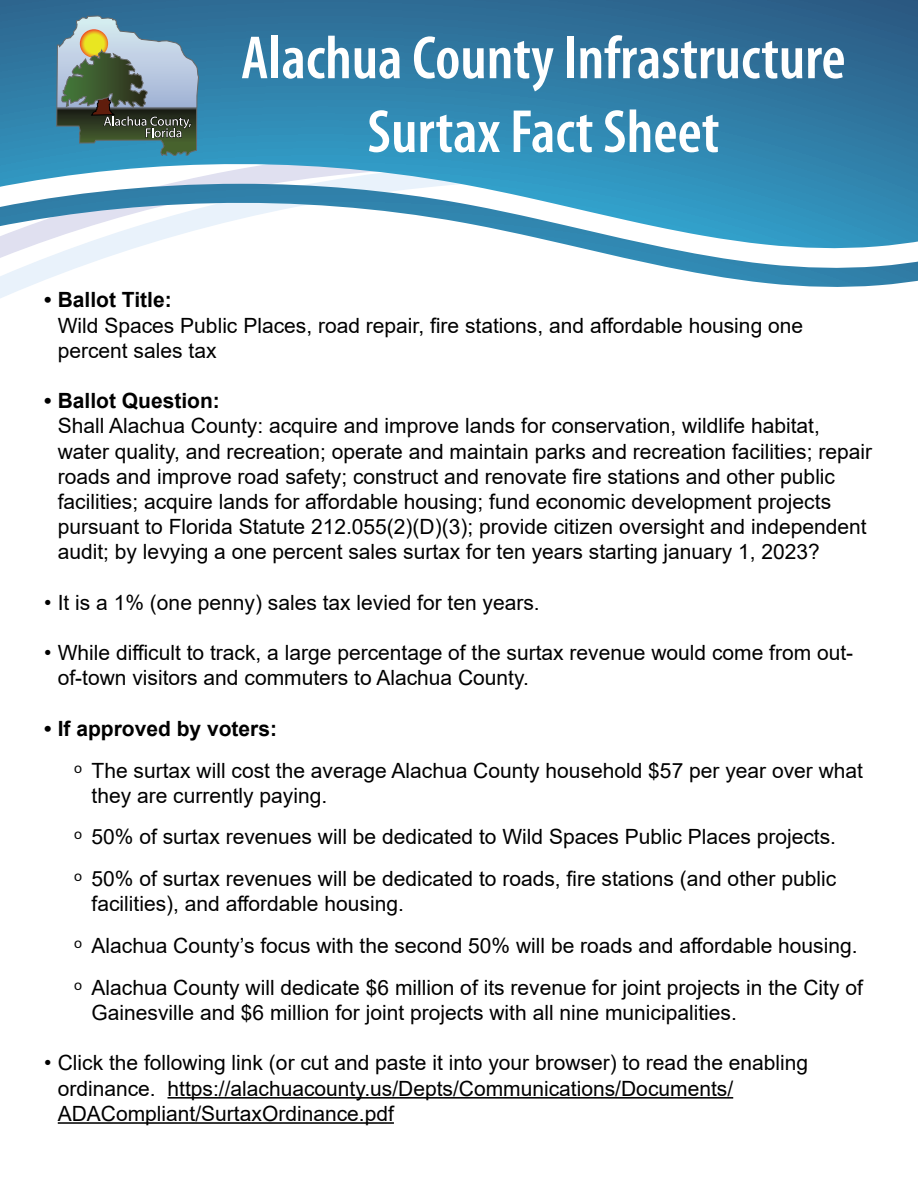
<style>
.page{position:relative;width:918px;height:1188px;background:#fff}
.page>*{position:absolute;margin:0;border:0;box-sizing:border-box;transform-origin:0 0}
.t1{font:600 condensed 61.5px/73.8px "Myriad Pro";color:#fff;text-align:center}
.t2{font:21px/25.2px "Arial";color:#000}
.t3{font:700 21px "Arial";color:#000}
.s1{font-weight:700}
</style>
<div class="page">
<svg style="left:0;top:249px;width:918px;height:39px"></svg>
<svg style="left:0;top:0;width:918px;height:249px;background:#5093b6"></svg>
<svg style="left:56px;top:16px;width:143px;height:140px;background:#678485"></svg>
<hr style="left:168px;top:1097px;width:565px;height:2px;background:#000">
<hr style="left:58px;top:1122px;width:336px;height:2px;background:#000">
<p class="t1" style="left:241px;top:22px;width:606px">Alachua County Infrastructure<br>Surtax Fact Sheet</p>
<p class="t2" style="left:58px;top:287px;width:747px;text-indent:-14px"><span class="s1">• Ballot Title:<br></span>Wild Spaces Public Places, road repair, fire stations, and affordable housing one percent sales tax</p>
<p class="t2" style="left:58px;top:388px;width:816px;text-indent:-14px"><span class="s1">• Ballot Question:<br></span>Shall Alachua County: acquire and improve lands for conservation, wildlife habitat, water quality, and recreation; operate and maintain parks and recreation facilities; repair roads and improve road safety; construct and renovate fire stations and other public facilities; acquire lands for affordable housing; fund economic development projects pursuant to Florida Statute 212.055(2)(D)(3); provide citizen oversight and independent audit; by levying a one percent sales surtax for ten years starting january 1, 2023?</p>
<p class="t2" style="left:44px;top:590px;width:497px">• It is a 1% (one penny) sales tax levied for ten years.</p>
<p class="t2" style="left:58px;top:640px;width:797px;text-indent:-14px">• While difficult to track, a large percentage of the surtax revenue would come from out&shy;of-town visitors and commuters to Alachua County.</p>
<p class="t3" style="left:44px;top:714px;width:234px">• If approved by voters:</p>
<p class="t2" style="left:92px;top:757px;width:773px;text-indent:-14px">ͦ The surtax will cost the average Alachua County household $57 per year over what they are currently paying.</p>
<p class="t2" style="left:78px;top:824px;width:760px">ͦ 50% of surtax revenues will be dedicated to Wild Spaces Public Places projects.</p>
<p class="t2" style="left:92px;top:866px;width:746px;text-indent:-14px">ͦ 50% of surtax revenues will be dedicated to roads, fire stations (and other public facilities), and affordable housing.</p>
<p class="t2" style="left:78px;top:933px;width:781px">ͦ Alachua County’s focus with the second 50% will be roads and affordable housing.</p>
<p class="t2" style="left:92px;top:975px;width:773px;text-indent:-14px">ͦ Alachua County will dedicate $6 million of its revenue for joint projects in the City of<br>Gainesville and $6 million for joint projects with all nine municipalities.</p>
<p class="t2" style="left:58px;top:1050px;width:752px;text-indent:-14px">• Click the following link (or cut and paste it into your browser) to read the enabling ordinance. https://alachuacounty.us/Depts/Communications/Documents/<br>ADACompliant/SurtaxOrdinance.pdf</p>
</div>
